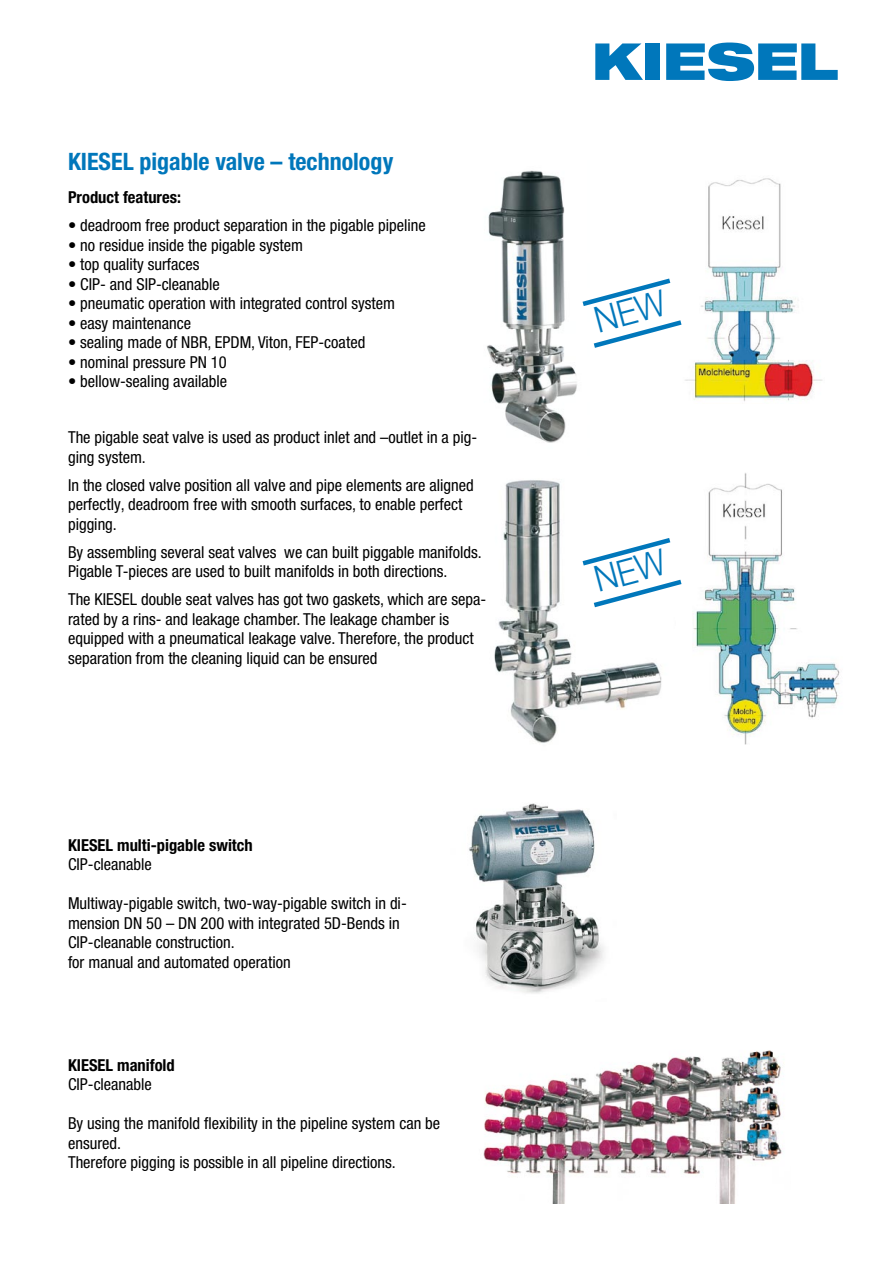
<style>
.page{position:relative;width:893px;height:1263px;background:#fff}
.page>*{position:absolute;margin:0;border:0;box-sizing:border-box;transform-origin:0 0}
.t1{font:700 condensed 24px "Helvetica Neue LT Pro";color:#07b}
.t2{font:condensed 16.5px/19.5px "Helvetica Neue LT Pro";color:#000}
.t3{font:700 condensed 16.5px "Helvetica Neue LT Pro";color:#000}
</style>
<div class="page">
<svg style="left:595px;top:43px;width:48px;height:37px"></svg>
<div style="left:645px;top:43px;width:14px;height:37px;background:#07b"></div>
<svg style="left:666px;top:42px;width:172px;height:39px"></svg>
<img style="left:483px;top:1050px;width:299px;height:153px">
<img style="left:487px;top:170px;width:90px;height:273px">
<img style="left:494px;top:480px;width:168px;height:263px">
<img style="left:469px;top:803px;width:135px;height:191px">
<img style="left:693px;top:473px;width:147px;height:272px">
<img style="left:685px;top:178px;width:137px;height:224px">
<svg style="left:582px;top:275px;width:104px;height:76px"></svg>
<svg style="left:578px;top:535px;width:104px;height:76px"></svg>
<h1 class="t1" style="left:68px;top:148px;width:327px">KIESEL pigable valve – technology</h1>
<p class="t3" style="left:68px;top:188px;width:114px">Product features:</p>
<p class="t2" style="left:68px;top:215px;width:359px">• deadroom free product separation in the pigable pipeline</p>
<p class="t2" style="left:68px;top:235px;width:237px">• no residue inside the pigable system</p>
<p class="t2" style="left:68px;top:254px;width:133px">• top quality surfaces</p>
<p class="t2" style="left:68px;top:274px;width:153px">• CIP- and SIP-cleanable</p>
<p class="t2" style="left:68px;top:293px;width:328px">• pneumatic operation with integrated control system</p>
<p class="t2" style="left:68px;top:313px;width:125px">• easy maintenance</p>
<p class="t2" style="left:68px;top:332px;width:299px">• sealing made of NBR, EPDM, Viton, FEP-coated</p>
<p class="t2" style="left:68px;top:352px;width:160px">• nominal pressure PN 10</p>
<p class="t2" style="left:68px;top:371px;width:161px">• bellow-sealing available</p>
<p class="t2" style="left:68px;top:427px;width:411px">The pigable seat valve is used as product inlet and –outlet in a pig&shy;ging system.</p>
<p class="t2" style="left:68px;top:475px;width:407px">In the closed valve position all valve and pipe elements are aligned perfectly, deadroom free with smooth surfaces, to enable perfect pigging.</p>
<p class="t2" style="left:68px;top:542px;width:415px">By assembling several seat valves we can built piggable manifolds.<br>Pigable T-pieces are used to built manifolds in both directions.</p>
<p class="t2" style="left:68px;top:589px;width:420px">The KIESEL double seat valves has got two gaskets, which are sepa&shy;rated by a rins- and leakage chamber. The leakage chamber is equipped with a pneumatical leakage valve. Therefore, the product separation from the cleaning liquid can be ensured</p>
<p class="t3" style="left:68px;top:835px;width:186px">KIESEL multi-pigable switch</p>
<p class="t2" style="left:68px;top:855px;width:85px">CIP-cleanable</p>
<p class="t2" style="left:68px;top:894px;width:340px">Multiway-pigable switch, two-way-pigable switch in di&shy;mension DN 50 – DN 200 with integrated 5D-Bends in CIP-cleanable construction.<br>for manual and automated operation</p>
<p class="t3" style="left:68px;top:1055px;width:108px">KIESEL manifold</p>
<p class="t2" style="left:68px;top:1074px;width:85px">CIP-cleanable</p>
<p class="t2" style="left:68px;top:1113px;width:374px">By using the manifold flexibility in the pipeline system can be ensured.<br>Therefore pigging is possible in all pipeline directions.</p>
</div>
